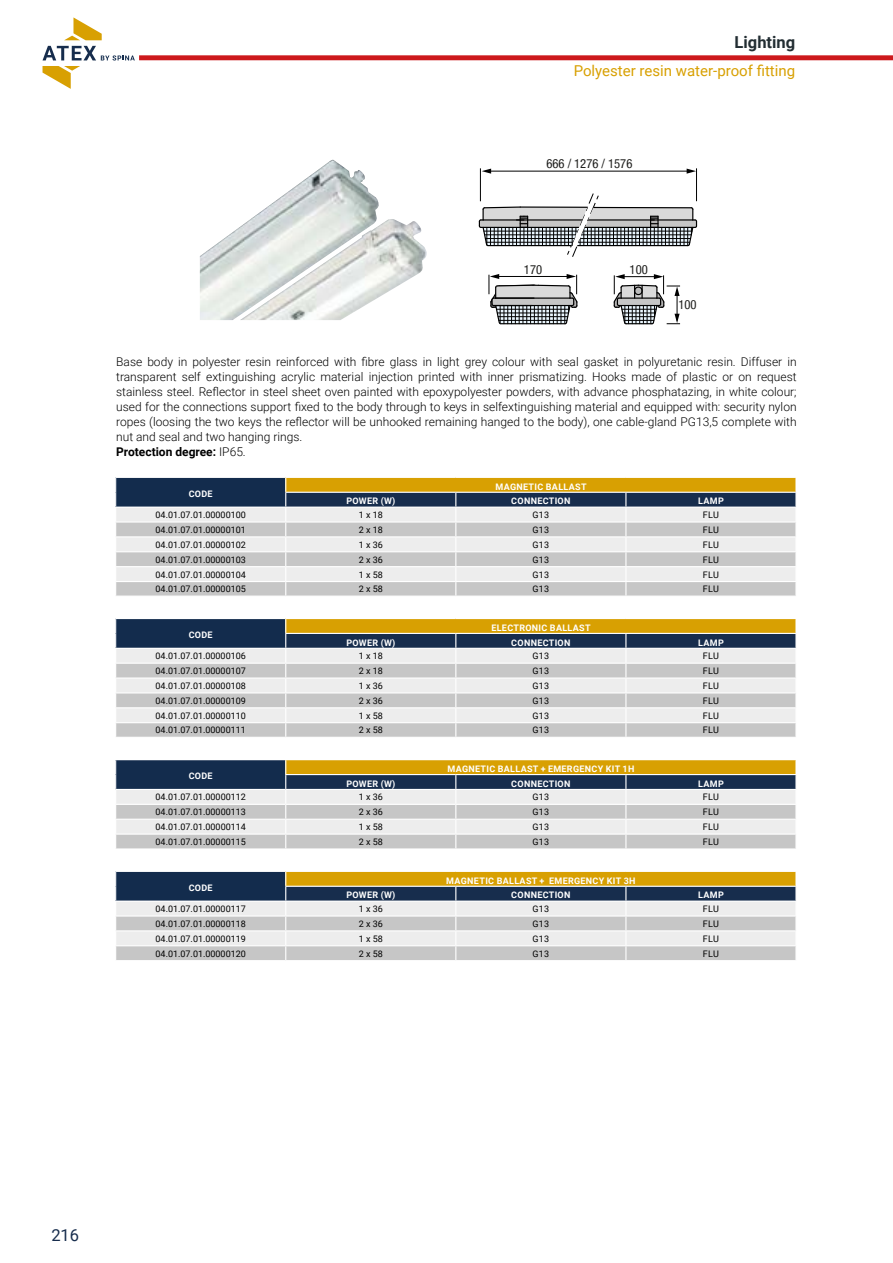
<style>
.page{position:relative;width:893px;height:1263px;background:#fff}
.page>*{position:absolute;margin:0;border:0;box-sizing:border-box;transform-origin:0 0}
.t1{font:700 16.5px "Roboto";color:#222d32}
.t2{font:16.5px "Roboto";color:#172d4d}
.t3{font:15px "Roboto";color:#d8a002}
.t4{font:condensed 12.6px "Helvetica Neue LT Std";color:#1e1e1c}
.t5{font:300 12px/15px "Roboto";color:#000}
.t6{font:9px "Roboto";color:#000}
.t7{font:700 9px "Roboto";letter-spacing:.035em;color:#fff}
.s1{font-weight:700}
</style>
<div class="page">
<svg style="left:478px;top:193px;width:220px;height:64px"></svg>
<hr style="left:480px;top:168px;width:1px;height:33px;background:#000">
<hr style="left:696px;top:168px;width:1px;height:33px;background:#000">
<svg style="left:488px;top:274px;width:90px;height:51px"></svg>
<svg style="left:613px;top:274px;width:67px;height:51px"></svg>
<hr style="left:490px;top:171px;width:200px;height:1px;background:#000">
<svg style="left:687px;top:169px;width:9px;height:5px"></svg>
<svg style="left:482px;top:169px;width:9px;height:5px"></svg>
<img style="left:200px;top:160px;width:227px;height:160px">
<div style="left:116px;top:477px;width:170px;height:30px;background:#132c4d"></div>
<div style="left:116px;top:508px;width:169px;height:13px;background:#ededed"></div>
<svg style="left:116px;top:523px;width:169px;height:73px;background:#d6d6d6"></svg>
<hr style="left:115px;top:477px;width:171px;height:1px;background:#fff">
<hr style="left:115px;top:536px;width:171px;height:1px;background:#fff">
<hr style="left:115px;top:551px;width:171px;height:1px;background:#fff">
<hr style="left:115px;top:566px;width:171px;height:1px;background:#fff">
<hr style="left:115px;top:581px;width:171px;height:1px;background:#fff">
<svg style="left:115px;top:478px;width:1px;height:29px"></svg>
<svg style="left:285px;top:478px;width:511px;height:118px;background:#c5c1b3"></svg>
<div style="left:116px;top:618px;width:170px;height:30px;background:#132c4d"></div>
<div style="left:116px;top:649px;width:169px;height:14px;background:#ededed"></div>
<svg style="left:116px;top:664px;width:169px;height:73px;background:#d6d6d6"></svg>
<hr style="left:115px;top:618px;width:171px;height:1px;background:#fff">
<hr style="left:115px;top:677px;width:171px;height:2px;background:#fff">
<hr style="left:115px;top:692px;width:171px;height:1px;background:#fff">
<hr style="left:115px;top:707px;width:171px;height:1px;background:#fff">
<hr style="left:115px;top:722px;width:171px;height:1px;background:#fff">
<svg style="left:115px;top:619px;width:1px;height:29px"></svg>
<svg style="left:285px;top:619px;width:511px;height:118px;background:#c5c1b3"></svg>
<svg style="left:115px;top:760px;width:681px;height:88px;background:#b5b3a7"></svg>
<svg style="left:115px;top:872px;width:681px;height:88px;background:#b5b3a7"></svg>
<div style="left:139px;top:55px;width:754px;height:5px;background:#cd191c"></div>
<svg style="left:43px;top:46px;width:92px;height:43px"></svg>
<svg style="left:64px;top:17px;width:38px;height:23px"></svg>
<h1 class="t1" style="left:735px;top:31px;width:62px">Lighting</h1>
<p class="t3" style="left:574px;top:60px;width:223px">Polyester resin water-proof fitting</p>
<p class="t4" style="left:546px;top:157px;width:88px">666 / 1276 / 1576</p>
<p class="t4" style="left:524px;top:262px;width:20px">170</p>
<p class="t4" style="left:630px;top:262px;width:20px">100</p>
<p class="t4" style="left:678px;top:297px;width:20px">100</p>
<p class="t5" style="left:116px;top:353px;width:682px">Base body in polyester resin reinforced with fibre glass in light grey colour with seal gasket in polyuretanic resin. Diffuser in transparent self extinguishing acrylic material injection printed with inner prismatizing. Hooks made of plastic or on request stainless steel. Reflector in steel sheet oven painted with epoxypolyester powders, with advance phosphatazing, in white colour; used for the connections support fixed to the body through to keys in selfextinguishing material and equipped with: security nylon ropes (loosing the two keys the reflector will be unhooked remaining hanged to the body), one cable-gland PG13,5 complete with nut and seal and two hanging rings.<br><span class="s1">Protection degree:</span> IP65.</p>
<p class="t7" style="left:189px;top:487px;width:25px">CODE</p>
<p class="t7" style="left:495px;top:480px;width:93px">MAGNETIC BALLAST</p>
<p class="t7" style="left:346px;top:495px;width:51px">POWER (W)</p>
<p class="t7" style="left:511px;top:495px;width:61px">CONNECTION</p>
<p class="t7" style="left:698px;top:495px;width:27px">LAMP</p>
<p class="t6" style="left:156px;top:508px;width:92px">04.01.07.01.00000100</p>
<p class="t6" style="left:359px;top:508px;width:26px">1 x 18</p>
<p class="t6" style="left:532px;top:508px;width:18px">G13</p>
<p class="t6" style="left:703px;top:508px;width:18px">FLU</p>
<p class="t6" style="left:156px;top:523px;width:92px">04.01.07.01.00000101</p>
<p class="t6" style="left:359px;top:523px;width:26px">2 x 18</p>
<p class="t6" style="left:532px;top:523px;width:18px">G13</p>
<p class="t6" style="left:703px;top:523px;width:18px">FLU</p>
<p class="t6" style="left:156px;top:538px;width:92px">04.01.07.01.00000102</p>
<p class="t6" style="left:359px;top:538px;width:26px">1 x 36</p>
<p class="t6" style="left:532px;top:538px;width:18px">G13</p>
<p class="t6" style="left:703px;top:538px;width:18px">FLU</p>
<p class="t6" style="left:156px;top:553px;width:92px">04.01.07.01.00000103</p>
<p class="t6" style="left:359px;top:553px;width:26px">2 x 36</p>
<p class="t6" style="left:532px;top:553px;width:18px">G13</p>
<p class="t6" style="left:703px;top:553px;width:18px">FLU</p>
<p class="t6" style="left:156px;top:568px;width:92px">04.01.07.01.00000104</p>
<p class="t6" style="left:359px;top:568px;width:26px">1 x 58</p>
<p class="t6" style="left:532px;top:568px;width:18px">G13</p>
<p class="t6" style="left:703px;top:568px;width:18px">FLU</p>
<p class="t6" style="left:156px;top:583px;width:92px">04.01.07.01.00000105</p>
<p class="t6" style="left:359px;top:583px;width:26px">2 x 58</p>
<p class="t6" style="left:532px;top:583px;width:18px">G13</p>
<p class="t6" style="left:703px;top:583px;width:18px">FLU</p>
<p class="t7" style="left:189px;top:629px;width:25px">CODE</p>
<p class="t7" style="left:491px;top:621px;width:101px">ELECTRONIC BALLAST</p>
<p class="t7" style="left:346px;top:636px;width:51px">POWER (W)</p>
<p class="t7" style="left:511px;top:636px;width:61px">CONNECTION</p>
<p class="t7" style="left:698px;top:636px;width:27px">LAMP</p>
<p class="t6" style="left:156px;top:650px;width:92px">04.01.07.01.00000106</p>
<p class="t6" style="left:359px;top:650px;width:26px">1 x 18</p>
<p class="t6" style="left:532px;top:650px;width:18px">G13</p>
<p class="t6" style="left:703px;top:650px;width:18px">FLU</p>
<p class="t6" style="left:156px;top:664px;width:92px">04.01.07.01.00000107</p>
<p class="t6" style="left:359px;top:664px;width:26px">2 x 18</p>
<p class="t6" style="left:532px;top:664px;width:18px">G13</p>
<p class="t6" style="left:703px;top:664px;width:18px">FLU</p>
<p class="t6" style="left:156px;top:679px;width:92px">04.01.07.01.00000108</p>
<p class="t6" style="left:359px;top:679px;width:26px">1 x 36</p>
<p class="t6" style="left:532px;top:679px;width:18px">G13</p>
<p class="t6" style="left:703px;top:679px;width:18px">FLU</p>
<p class="t6" style="left:156px;top:694px;width:92px">04.01.07.01.00000109</p>
<p class="t6" style="left:359px;top:694px;width:26px">2 x 36</p>
<p class="t6" style="left:532px;top:694px;width:18px">G13</p>
<p class="t6" style="left:703px;top:694px;width:18px">FLU</p>
<p class="t6" style="left:156px;top:709px;width:92px">04.01.07.01.00000110</p>
<p class="t6" style="left:359px;top:709px;width:26px">1 x 58</p>
<p class="t6" style="left:532px;top:709px;width:18px">G13</p>
<p class="t6" style="left:703px;top:709px;width:18px">FLU</p>
<p class="t6" style="left:156px;top:724px;width:92px">04.01.07.01.00000111</p>
<p class="t6" style="left:359px;top:724px;width:26px">2 x 58</p>
<p class="t6" style="left:532px;top:724px;width:18px">G13</p>
<p class="t6" style="left:703px;top:724px;width:18px">FLU</p>
<p class="t7" style="left:189px;top:770px;width:25px">CODE</p>
<p class="t7" style="left:447px;top:762px;width:188px">MAGNETIC BALLAST + EMERGENCY KIT 1H</p>
<p class="t7" style="left:346px;top:777px;width:51px">POWER (W)</p>
<p class="t7" style="left:511px;top:777px;width:61px">CONNECTION</p>
<p class="t7" style="left:698px;top:777px;width:27px">LAMP</p>
<p class="t6" style="left:156px;top:791px;width:92px">04.01.07.01.00000112</p>
<p class="t6" style="left:359px;top:791px;width:26px">1 x 36</p>
<p class="t6" style="left:532px;top:791px;width:18px">G13</p>
<p class="t6" style="left:703px;top:791px;width:18px">FLU</p>
<p class="t6" style="left:156px;top:806px;width:92px">04.01.07.01.00000113</p>
<p class="t6" style="left:359px;top:806px;width:26px">2 x 36</p>
<p class="t6" style="left:532px;top:806px;width:18px">G13</p>
<p class="t6" style="left:703px;top:806px;width:18px">FLU</p>
<p class="t6" style="left:156px;top:820px;width:92px">04.01.07.01.00000114</p>
<p class="t6" style="left:359px;top:820px;width:26px">1 x 58</p>
<p class="t6" style="left:532px;top:820px;width:18px">G13</p>
<p class="t6" style="left:703px;top:820px;width:18px">FLU</p>
<p class="t6" style="left:156px;top:835px;width:92px">04.01.07.01.00000115</p>
<p class="t6" style="left:359px;top:835px;width:26px">2 x 58</p>
<p class="t6" style="left:532px;top:835px;width:18px">G13</p>
<p class="t6" style="left:703px;top:835px;width:18px">FLU</p>
<p class="t7" style="left:189px;top:881px;width:25px">CODE</p>
<p class="t7" style="left:446px;top:874px;width:191px">MAGNETIC BALLAST + EMERGENCY KIT 3H</p>
<p class="t7" style="left:346px;top:889px;width:51px">POWER (W)</p>
<p class="t7" style="left:511px;top:889px;width:61px">CONNECTION</p>
<p class="t7" style="left:698px;top:889px;width:27px">LAMP</p>
<p class="t6" style="left:156px;top:902px;width:92px">04.01.07.01.00000117</p>
<p class="t6" style="left:359px;top:902px;width:26px">1 x 36</p>
<p class="t6" style="left:532px;top:902px;width:18px">G13</p>
<p class="t6" style="left:703px;top:902px;width:18px">FLU</p>
<p class="t6" style="left:156px;top:917px;width:92px">04.01.07.01.00000118</p>
<p class="t6" style="left:359px;top:917px;width:26px">2 x 36</p>
<p class="t6" style="left:532px;top:917px;width:18px">G13</p>
<p class="t6" style="left:703px;top:917px;width:18px">FLU</p>
<p class="t6" style="left:156px;top:932px;width:92px">04.01.07.01.00000119</p>
<p class="t6" style="left:359px;top:932px;width:26px">1 x 58</p>
<p class="t6" style="left:532px;top:932px;width:18px">G13</p>
<p class="t6" style="left:703px;top:932px;width:18px">FLU</p>
<p class="t6" style="left:156px;top:947px;width:92px">04.01.07.01.00000120</p>
<p class="t6" style="left:359px;top:947px;width:26px">2 x 58</p>
<p class="t6" style="left:532px;top:947px;width:18px">G13</p>
<p class="t6" style="left:703px;top:947px;width:18px">FLU</p>
<h1 class="t2" style="left:51px;top:1224px;width:29px">216</h1>
</div>
